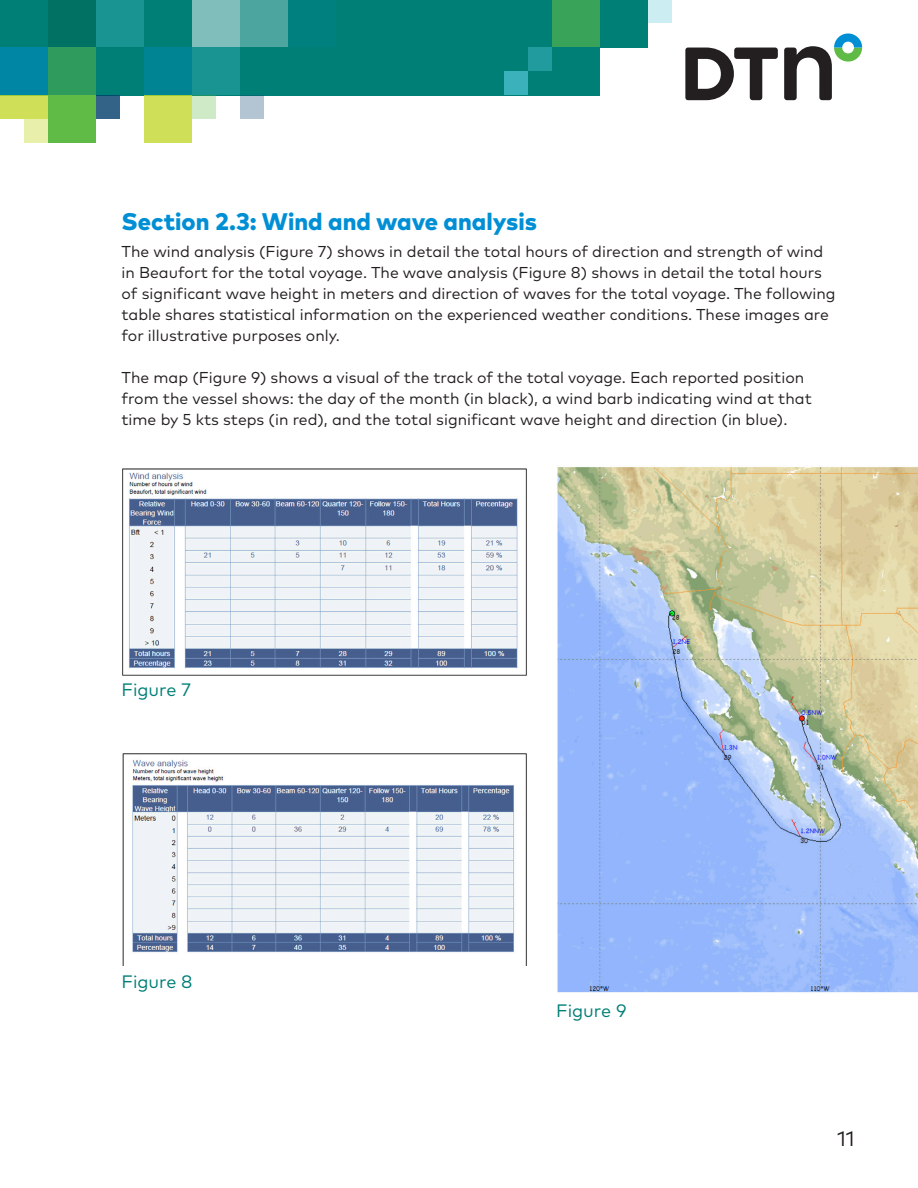
<style>
.page{position:relative;width:918px;height:1188px;background:#fff}
.page>*{position:absolute;margin:0;border:0;box-sizing:border-box;transform-origin:0 0}
.t1{font:800 24px "Mark Pro";color:#008fd5}
.t2{font:21px "Mark Pro";color:#231f20}
.Figure_copy{font:18px "Mark Pro";color:#007f76}
.Body{font:15.75px/21px "Mark Pro";color:#231f20}
</style>
<div class="page">
<svg style="left:685px;top:48px;width:93px;height:52px"></svg>
<svg style="left:784px;top:33px;width:78px;height:67px"></svg>
<div style="left:0;top:0;width:600px;height:95px;background:#007f76"></div>
<div style="left:192px;top:0;width:48px;height:47px;background:#7fbeba"></div>
<div style="left:240px;top:0;width:48px;height:47px;background:#4ca59e"></div>
<div style="left:600px;top:0;width:48px;height:47px;background:#007f76"></div>
<div style="left:0;top:47px;width:48px;height:48px;background:#0086a5"></div>
<div style="left:96px;top:0;width:48px;height:47px;background:#199493"></div>
<div style="left:24px;top:95px;width:24px;height:24px;background:#cfdf57"></div>
<div style="left:24px;top:119px;width:24px;height:24px;background:#e7efab"></div>
<div style="left:528px;top:47px;width:24px;height:24px;background:#219b9d"></div>
<div style="left:240px;top:95px;width:24px;height:24px;background:#b3c5d2"></div>
<div style="left:192px;top:95px;width:24px;height:24px;background:#cfeac7"></div>
<div style="left:96px;top:95px;width:24px;height:24px;background:#336387"></div>
<div style="left:0;top:95px;width:24px;height:24px;background:#cfdf57"></div>
<div style="left:192px;top:47px;width:48px;height:48px;background:#199493"></div>
<div style="left:288px;top:0;width:48px;height:47px;background:#00807f"></div>
<div style="left:144px;top:47px;width:48px;height:48px;background:#008392"></div>
<div style="left:144px;top:95px;width:48px;height:48px;background:#cfdf57"></div>
<div style="left:48px;top:0;width:48px;height:47px;background:#007162"></div>
<div style="left:552px;top:0;width:48px;height:47px;background:#39a359"></div>
<div style="left:48px;top:47px;width:48px;height:48px;background:#2f9c5e"></div>
<div style="left:48px;top:95px;width:48px;height:48px;background:#60bb46"></div>
<div style="left:648px;top:0;width:24px;height:23px;background:#cceef3"></div>
<div style="left:504px;top:71px;width:24px;height:24px;background:#3ab1bb"></div>
<img style="left:557px;top:467px;width:361px;height:526px">
<img style="left:122px;top:468px;width:405px;height:208px">
<img style="left:122px;top:753px;width:405px;height:213px">
<p class="t1" style="left:122px;top:203px;width:417px">Section 2.3: Wind and wave analysis</p>
<p class="Body" style="left:122px;top:240px;width:716px">The wind analysis (Figure 7) shows in detail the total hours of direction and strength of wind in Beaufort for the total voyage. The wave analysis (Figure 8) shows in detail the total hours of significant wave height in meters and direction of waves for the total voyage. The following table shares statistical information on the experienced weather conditions. These images are for illustrative purposes only.</p>
<p class="Body" style="left:122px;top:366px;width:692px">The map (Figure 9) shows a visual of the track of the total voyage. Each reported position from the vessel shows: the day of the month (in black), a wind barb indicating wind at that time by 5 kts steps (in red), and the total significant wave height and direction (in blue).</p>
<p class="Figure_copy" style="left:122px;top:676px;width:71px">Figure 7</p>
<p class="Figure_copy" style="left:122px;top:968px;width:73px">Figure 8</p>
<p class="Figure_copy" style="left:556px;top:997px;width:72px">Figure 9</p>
<h2 class="t2" style="left:837px;top:1123px;width:19px">11</h2>
</div>
